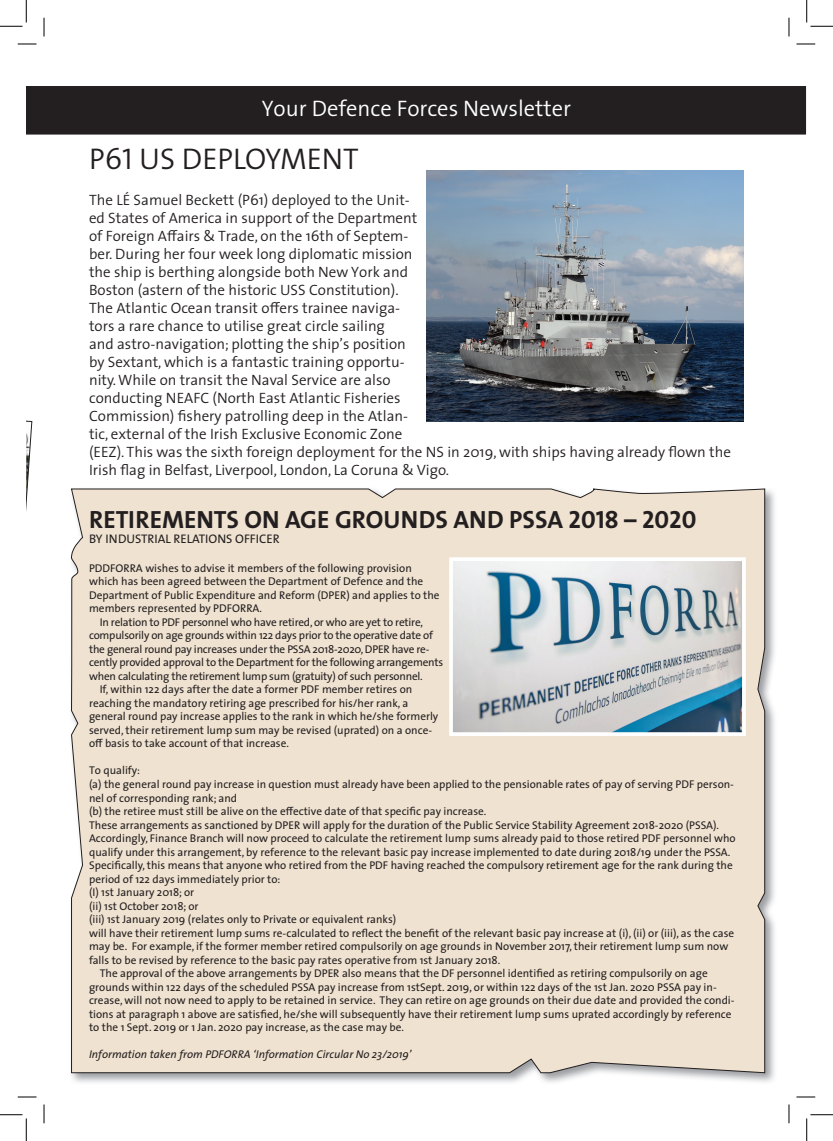
<style>
.page{position:relative;width:833px;height:1141px;background:#fff}
.page>*{position:absolute;margin:0;border:0;box-sizing:border-box;transform-origin:0 0}
.t1{font:300 30px "The Sans 4";color:#231f20}
.t2{font:25px "The Sans 7 Bold Plain";color:#231f20}
.t3{font:300 22.5px "The Sans 4";color:#fff}
.t4{font:300 15px/18px "The Sans 4";color:#231f20}
.t5{font:12.5px "The Sans 5";color:#231f20}
.t6{font:11.25px/13.5px "The Sans 5";color:#231f20}
.t7{font:11.25px "The Sans 5";letter-spacing:-.02em;color:#231f20}
.t8{font:italic 11.25px "The Sans 5";color:#231f20}
.s1{font-family:"The Sans 4 Semi Light Caps";font-weight:400}
.s2{font-family:"The Sans 7 Bold Caps"}
</style>
<div class="page">
<div style="left:26px;top:86px;width:780px;height:49px;background:#231f20"></div>
<img style="left:71px;top:488px;width:704px;height:595px">
<div style="left:71px;top:488px;width:693px;height:585px;background:#efe2d0"></div>
<svg style="left:26px;top:420px;width:7px;height:91px"></svg>
<img style="left:426px;top:170px;width:317px;height:252px">
<img style="left:454px;top:562px;width:286px;height:169px">
<div style="left:449px;top:557px;width:296px;height:179px;border:4px solid #fff"></div>
<svg style="left:18px;top:43px;width:18px;height:2px"></svg>
<svg style="left:796px;top:43px;width:18px;height:2px"></svg>
<svg style="left:18px;top:1096px;width:18px;height:1px"></svg>
<svg style="left:796px;top:1096px;width:18px;height:1px"></svg>
<svg style="left:43px;top:18px;width:2px;height:18px"></svg>
<svg style="left:43px;top:1104px;width:2px;height:19px"></svg>
<svg style="left:788px;top:18px;width:1px;height:18px"></svg>
<svg style="left:788px;top:1104px;width:1px;height:19px"></svg>
<svg style="left:0;top:0;width:27px;height:27px"></svg>
<svg style="left:0;top:1114px;width:27px;height:26px"></svg>
<svg style="left:806px;top:0;width:26px;height:27px"></svg>
<svg style="left:806px;top:1114px;width:26px;height:26px"></svg>
<h3 class="t3" style="left:261px;top:89px;width:311px">Your Defence Forces Newsletter</h3>
<h1 class="t1" style="left:89px;top:134px;width:271px">P6<span class="s1">1</span> US DEPLOYMENT</h1>
<p class="t4" style="left:89px;top:190px;width:643px">The LÉ Samuel Beckett (P61) deployed to the Unit-<br>ed States of America in support of the Department<br>of Foreign Affairs &amp; Trade, on the 16th of Septem-<br>ber. During her four week long diplomatic mission<br>the ship is berthing alongside both New York and<br>Boston (astern of the historic USS Constitution).<br>The Atlantic Ocean transit offers trainee naviga-<br>tors a rare chance to utilise great circle sailing<br>and astro-navigation; plotting the ship’s position<br>by Sextant, which is a fantastic training opportu-<br>nity. While on transit the Naval Service are also<br>conducting NEAFC (North East Atlantic Fisheries<br>Commission) fishery patrolling deep in the Atlan-<br>tic, external of the Irish Exclusive Economic Zone<br>(EEZ). This was the sixth foreign deployment for the NS in 2019, with ships having already flown the Irish flag in Belfast, Liverpool, London, La Coruna &amp; Vigo.</p>
<h2 class="t2" style="left:89px;top:499px;width:608px">RETIREMENTS ON AGE GROUNDS AND PSSA <span class="s2">2018 – 2020</span></h2>
<p class="t5" style="left:89px;top:528px;width:192px">BY INDUSTRIAL RELATIONS OFFICER</p>
<p class="t6" style="left:89px;top:561px;width:352px">PDDFORRA wishes to advise it members of the following provision which has been agreed between the Department of Defence and the Department of Public Expenditure and Reform (DPER) and applies to the members represented by PDFORRA.</p>
<p class="t7" style="left:100px;top:612px;width:324px">In relation to PDF personnel who have retired, or who are yet to retire,</p>
<p class="t7" style="left:89px;top:626px;width:345px">compulsorily on age grounds within 122 days prior to the operative date of</p>
<p class="t7" style="left:89px;top:639px;width:342px">the general round pay increases under the PSSA 2018-2020, DPER have re-</p>
<p class="t7" style="left:89px;top:653px;width:355px">cently provided approval to the Department for the following arrangements</p>
<p class="t7" style="left:89px;top:666px;width:335px">when calculating the retirement lump sum (gratuity) of such personnel.</p>
<p class="t6" style="left:100px;top:682px;width:314px">If, within 122 days after the date a former PDF member retires on</p>
<p class="t6" style="left:89px;top:696px;width:320px">reaching the mandatory retiring age prescribed for his/her rank, a</p>
<p class="t6" style="left:89px;top:709px;width:350px">general round pay increase applies to the rank in which he/she formerly</p>
<p class="t6" style="left:89px;top:723px;width:344px">served, their retirement lump sum may be revised (uprated) on a once-</p>
<p class="t6" style="left:89px;top:736px;width:201px">off basis to take account of that increase.</p>
<p class="t6" style="left:89px;top:763px;width:52px">To qualify:</p>
<p class="t6" style="left:89px;top:777px;width:646px">(a) the general round pay increase in question must already have been applied to the pensionable rates of pay of serving PDF person-</p>
<p class="t6" style="left:89px;top:790px;width:149px">nel of corresponding rank; and</p>
<p class="t6" style="left:89px;top:804px;width:399px">(b) the retiree must still be alive on the effective date of that specific pay increase.</p>
<p class="t6" style="left:89px;top:817px;width:631px">These arrangements as sanctioned by DPER will apply for the duration of the Public Service Stability Agreement 2018-2020 (PSSA).</p>
<p class="t6" style="left:89px;top:831px;width:647px">Accordingly, Finance Branch will now proceed to calculate the retirement lump sums already paid to those retired PDF personnel who</p>
<p class="t6" style="left:89px;top:844px;width:642px">qualify under this arrangement, by reference to the relevant basic pay increase implemented to date during 2018/19 under the PSSA.</p>
<p class="t6" style="left:89px;top:858px;width:644px">Specifically, this means that anyone who retired from the PDF having reached the compulsory retirement age for the rank during the</p>
<p class="t6" style="left:89px;top:871px;width:193px">period of 122 days immediately prior to:</p>
<p class="t6" style="left:89px;top:885px;width:107px">(I) 1st January 2018; or</p>
<p class="t6" style="left:89px;top:898px;width:111px">(ii) 1st October 2018; or</p>
<p class="t6" style="left:89px;top:912px;width:308px">(iii) 1st January 2019 (relates only to Private or equivalent ranks)</p>
<p class="t6" style="left:89px;top:925px;width:646px">will have their retirement lump sums re-calculated to reflect the benefit of the relevant basic pay increase at (i), (ii) or (iii), as the case</p>
<p class="t6" style="left:89px;top:939px;width:640px">may be. For example, if the former member retired compulsorily on age grounds in November 2017, their retirement lump sum now</p>
<p class="t6" style="left:89px;top:952px;width:412px">falls to be revised by reference to the basic pay rates operative from 1st January 2018.</p>
<p class="t6" style="left:100px;top:966px;width:609px">The approval of the above arrangements by DPER also means that the DF personnel identified as retiring compulsorily on age</p>
<p class="t6" style="left:89px;top:979px;width:628px">grounds within 122 days of the scheduled PSSA pay increase from 1stSept. 2019, or within 122 days of the 1st Jan. 2020 PSSA pay in-</p>
<p class="t6" style="left:89px;top:993px;width:646px">crease, will not now need to apply to be retained in service. They can retire on age grounds on their due date and provided the condi-</p>
<p class="t6" style="left:89px;top:1006px;width:643px">tions at paragraph 1 above are satisfied, he/she will subsequently have their retirement lump sums uprated accordingly by reference</p>
<p class="t6" style="left:89px;top:1020px;width:316px">to the 1 Sept. 2019 or 1 Jan. 2020 pay increase, as the case may be.</p>
<p class="t8" style="left:89px;top:1044px;width:324px">Information taken from PDFORRA ‘Information Circular No 23/2019’</p>
</div>
